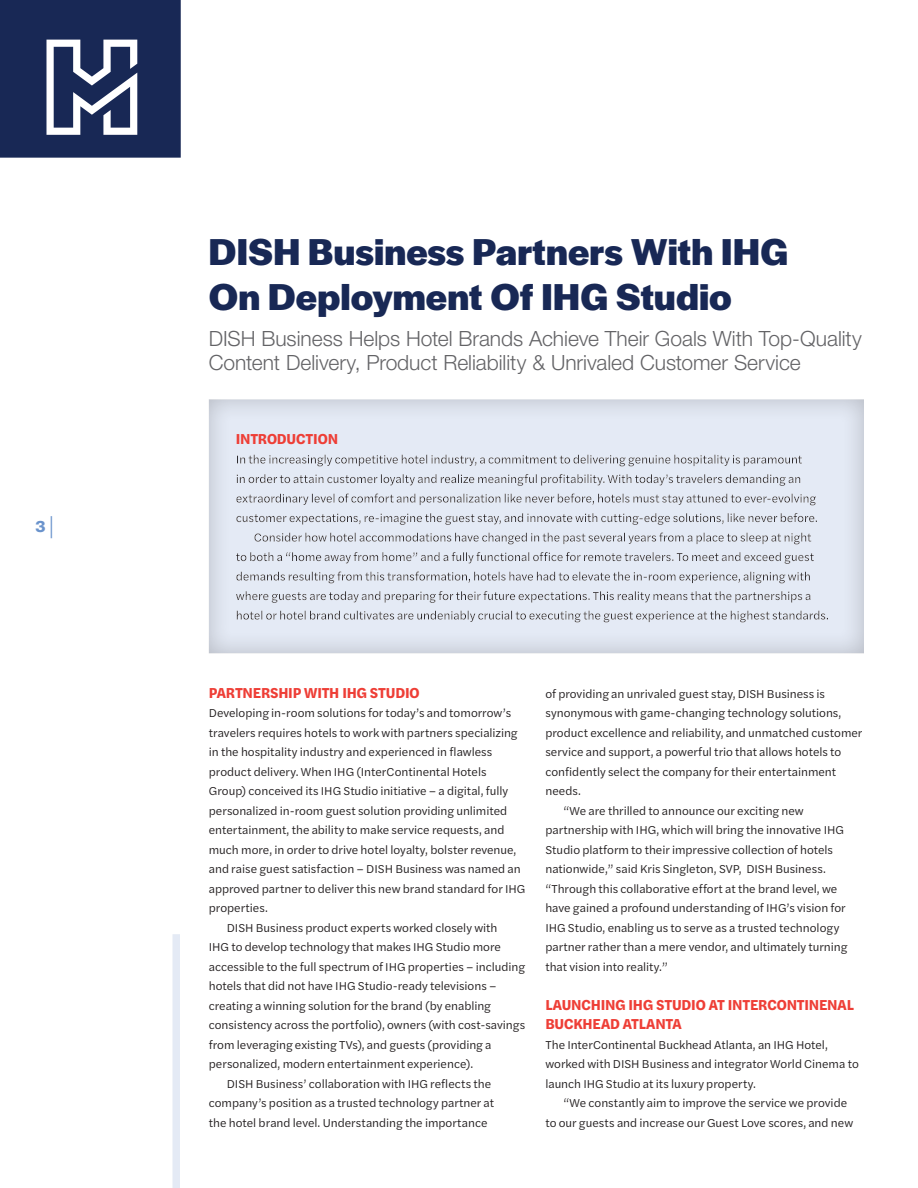
<style>
.page{position:relative;width:918px;height:1188px;background:#fff}
.page>*{position:absolute;margin:0;border:0;box-sizing:border-box;transform-origin:0 0}
.HM_Headline{font:700 39px/45px "Halyard Display";letter-spacing:.005em;color:#182855}
.HM_Deck{font:300 21px/24px "Helvetica Neue LT Std";color:#636366}
.HM_Header{font:700 16.5px "Halyard Text";color:#6a93cc}
.HM_Subhead{font:700 15px/19.5px "Halyard Text";letter-spacing:-.01em;color:#ee3e36;scale:.95 1}
.HM_Sidebar_Text{font:12px/19.5px "Halyard Text";color:#231f20}
.HM_Sidebar_Text_No_I{font:12px/19.5px "Halyard Text";color:#231f20}
.s1{font-weight:400;font-size:23.85px}
</style>
<div class="page">
<div style="left:172px;top:934px;width:8px;height:254px;background:#e4eaf5"></div>
<svg style="left:0;top:0;width:181px;height:158px;background:#34426a"></svg>
<div style="left:209px;top:398px;width:655px;height:258px;background:#231f20;opacity:.25"></div>
<p class="HM_Header" style="left:36px;top:514px;width:20px">3 <span class="s1">|</span></p>
<p class="HM_Headline" style="left:209px;top:227px;width:581px">DISH Business Partners With IHG<br>On Deployment Of IHG Studio</p>
<p class="HM_Deck" style="left:209px;top:326px;width:655px">DISH Business Helps Hotel Brands Achieve Their Goals With Top-Quality<br>Content Delivery, Product Reliability &amp; Unrivaled Customer Service</p>
<p class="HM_Subhead" style="left:236px;top:428px;width:109px">INTRODUCTION</p>
<p class="HM_Subhead" style="left:209px;top:682px;width:223px">PARTNERSHIP WITH IHG STUDIO</p>
<p class="HM_Sidebar_Text_No_I" style="left:209px;top:703px;width:318px">Developing in-room solutions for today’s and tomorrow’s travelers requires hotels to work with partners specializing in the hospitality industry and experienced in flawless product delivery. When IHG (InterContinental Hotels Group) conceived its IHG Studio initiative – a digital, fully personalized in-room guest solution providing unlimited entertainment, the ability to make service requests, and much more, in order to drive hotel loyalty, bolster revenue, and raise guest satisfaction – DISH Business was named an approved partner to deliver this new brand standard for IHG properties.</p>
<p class="HM_Sidebar_Text" style="left:209px;top:917px;width:318px;text-indent:18px">DISH Business product experts worked closely with<br>IHG to develop technology that makes IHG Studio more accessible to the full spectrum of IHG properties – including hotels that did not have IHG Studio-ready televisions – creating a winning solution for the brand (by enabling consistency across the portfolio), owners (with cost-savings from leveraging existing TVs), and guests (providing a personalized, modern entertainment experience).</p>
<p class="HM_Sidebar_Text" style="left:209px;top:1073px;width:287px;text-indent:18px">DISH Business’ collaboration with IHG reflects the company’s position as a trusted technology partner at the hotel brand level. Understanding the importance</p>
<p class="HM_Sidebar_Text" style="left:545px;top:683px;width:319px">of providing an unrivaled guest stay, DISH Business is synonymous with game-changing technology solutions, product excellence and reliability, and unmatched customer service and support, a powerful trio that allows hotels to confidently select the company for their entertainment needs.</p>
<p class="HM_Sidebar_Text" style="left:545px;top:800px;width:304px;text-indent:18px">“We are thrilled to announce our exciting new partnership with IHG, which will bring the innovative IHG Studio platform to their impressive collection of hotels nationwide,” said Kris Singleton, SVP, DISH Business. “Through this collaborative effort at the brand level, we have gained a profound understanding of IHG’s vision for IHG Studio, enabling us to serve as a trusted technology partner rather than a mere vendor, and ultimately turning that vision into reality.”</p>
<p class="HM_Subhead" style="left:545px;top:994px;width:326px">LAUNCHING IHG STUDIO AT INTERCONTINENAL<br>BUCKHEAD ATLANTA</p>
<p class="HM_Sidebar_Text_No_I" style="left:545px;top:1034px;width:315px">The InterContinental Buckhead Atlanta, an IHG Hotel, worked with DISH Business and integrator World Cinema to launch IHG Studio at its luxury property.</p>
<p class="HM_Sidebar_Text" style="left:545px;top:1093px;width:309px;text-indent:18px">“We constantly aim to improve the service we provide to our guests and increase our Guest Love scores, and new</p>
</div>
